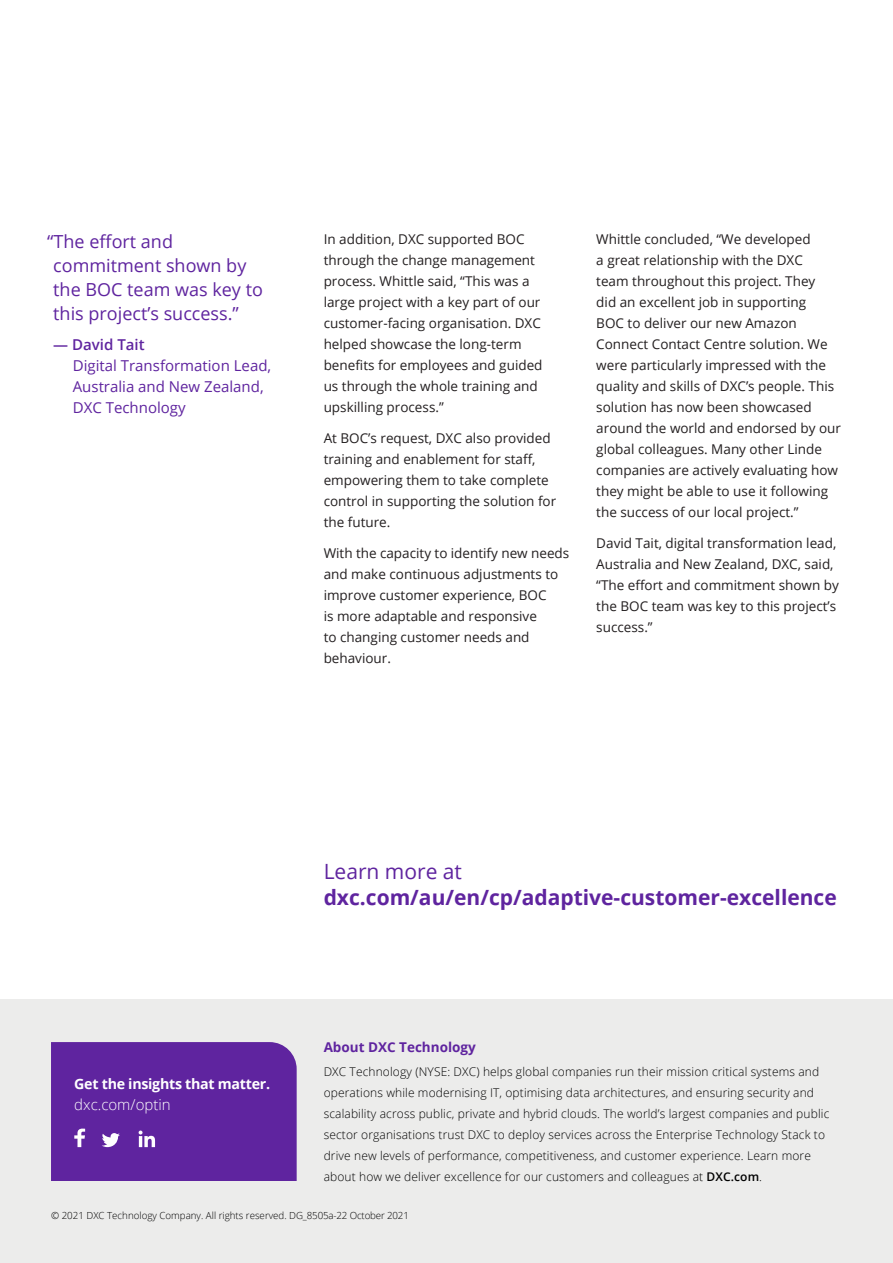
<style>
.page{position:relative;width:893px;height:1263px;background:#fff}
.page>*{position:absolute;margin:0;border:0;box-sizing:border-box;transform-origin:0 0}
.Learn_More_at_URL{font:700 21px "Open Sans";color:#5f249f}
.Learn_More_at{font:21px "Open Sans";color:#5f249f}
.Small_Hanging_Quote{font:18px/24px "Open Sans";color:#5f249f}
.Small_Quote_Attribut{font:15px/21px "Open Sans";color:#5f249f}
.DXC_Opt-In_url{font:300 15px "Open Sans";color:#fff}
.Small_Quote_Attribut-2{font:600 15px "Open Sans";color:#5f249f}
.Get_the_Insights{font:700 14.25px "Open Sans";letter-spacing:-.02em;color:#fff}
.Body_Copy_Regular_9{font:13.5px/21px "Open Sans";color:#231f20}
.Boilerplate_Head_9_1{font:700 13.5px "Open Sans";color:#5f249f}
.Boilerplate_Body_8_1{font:300 12px/21px "Open Sans";letter-spacing:.01em;color:#000}
.Copyright{font:300 9.75px "Open Sans";color:#000}
.s1{font-weight:600}
</style>
<div class="page">
<div style="left:0;top:999px;width:893px;height:264px;background:#ececeb"></div>
<div style="left:51px;top:1042px;width:246px;height:139px;background:#5f249f"></div>
<p class="Small_Hanging_Quote" style="left:53px;top:229px;width:211px;text-indent:-6px">“The effort and commitment shown by the BOC team was key to this project’s success.”</p>
<p class="Small_Quote_Attribut-2" style="left:53px;top:334px;width:93px">— David Tait</p>
<p class="Small_Quote_Attribut" style="left:73px;top:354px;width:200px">Digital Transformation Lead,<br>Australia and New Zealand,<br>DXC Technology</p>
<p class="Body_Copy_Regular_9" style="left:324px;top:228px;width:220px">In addition, DXC supported BOC through the change management process. Whittle said, “This was a large project with a key part of our customer-facing organisation. DXC helped showcase the long-term benefits for employees and guided us through the whole training and upskilling process.”</p>
<p class="Body_Copy_Regular_9" style="left:324px;top:427px;width:234px">At BOC’s request, DXC also provided training and enablement for staff, empowering them to take complete control in supporting the solution for the future.</p>
<p class="Body_Copy_Regular_9" style="left:324px;top:542px;width:247px">With the capacity to identify new needs and make continuous adjustments to improve customer experience, BOC<br>is more adaptable and responsive<br>to changing customer needs and behaviour.</p>
<p class="Body_Copy_Regular_9" style="left:596px;top:228px;width:246px">Whittle concluded, “We developed<br>a great relationship with the DXC<br>team throughout this project. They<br>did an excellent job in supporting<br>BOC to deliver our new Amazon Connect Contact Centre solution. We were particularly impressed with the quality and skills of DXC’s people. This solution has now been showcased around the world and endorsed by our global colleagues. Many other Linde companies are actively evaluating how they might be able to use it following the success of our local project.”</p>
<p class="Body_Copy_Regular_9" style="left:596px;top:532px;width:244px">David Tait, digital transformation lead,<br>Australia and New Zealand, DXC, said, “The effort and commitment shown by the BOC team was key to this project’s success.”</p>
<p class="Get_the_Insights" style="left:74px;top:1074px;width:197px">Get the insights that matter.</p>
<p class="DXC_Opt-In_url" style="left:74px;top:1094px;width:98px">dxc.com/optin</p>
<p class="Learn_More_at" style="left:324px;top:857px;width:140px">Learn more at</p>
<p class="Learn_More_at_URL" style="left:324px;top:882px;width:515px">dxc.com/au/en/cp/adaptive-customer-excellence</p>
<p class="Boilerplate_Head_9_1" style="left:324px;top:1038px;width:154px">About DXC Technology</p>
<p class="Boilerplate_Body_8_1" style="left:324px;top:1061px;width:507px">DXC Technology (NYSE: DXC) helps global companies run their mission critical systems and operations while modernising IT, optimising data architectures, and ensuring security and scalability across public, private and hybrid clouds. The world’s largest companies and public sector organisations trust DXC to deploy services across the Enterprise Technology Stack to drive new levels of performance, competitiveness, and customer experience. Learn more about how we deliver excellence for our customers and colleagues at <span class="s1">DXC.com</span>.</p>
<p class="Copyright" style="left:51px;top:1209px;width:359px">© 2021 DXC Technology Company. All rights reserved. DG_8505a-22 October 2021</p>
</div>
